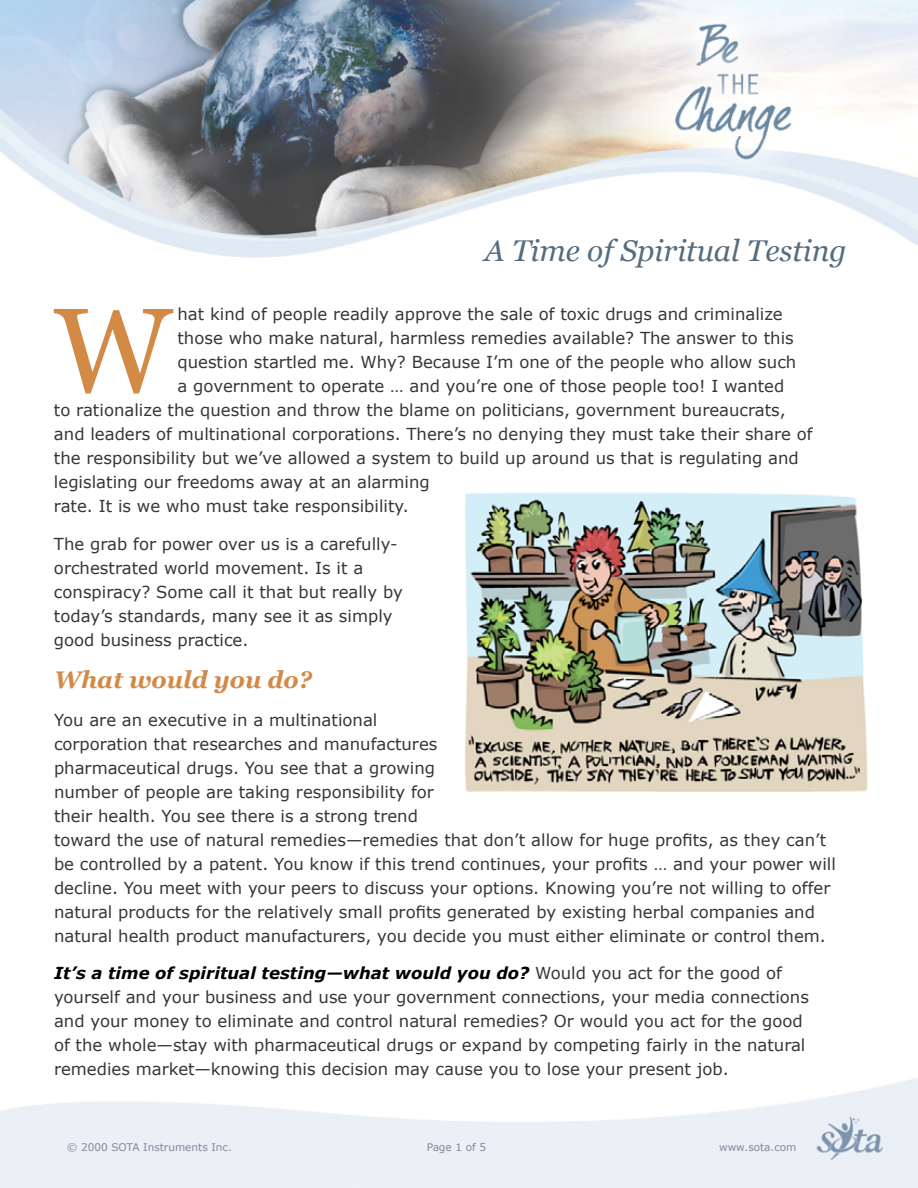
<style>
.page{position:relative;width:918px;height:1188px;background:#fff}
.page>*{position:absolute;margin:0;border:0;box-sizing:border-box;transform-origin:0 0}
.t1{font:120.45px "Georgia";color:#d28a46}
.t2{font:italic 30px "Georgia";color:#566d80}
.t3{font:italic 700 24px "Georgia";color:#d28a46}
.t4{font:16.5px/24px "Verdana";color:#373636}
.t5{font:10.5px "Verdana";color:#7d8a99}
.s1{font-weight:700;font-style:italic;color:#000}
</style>
<div class="page">
<img style="left:0;top:1078px;width:918px;height:110px">
<img style="left:0;top:0;width:918px;height:258px">
<img style="left:465px;top:492px;width:403px;height:300px">
<h2 class="t2" style="left:485px;top:234px;width:364px">A Time of Spiritual Testing</h2>
<h1 class="t1" style="left:54px;top:283px;width:119px">W</h1>
<p class="t4" style="left:177px;top:302px;width:607px">hat kind of people readily approve the sale of toxic drugs and criminalize</p>
<p class="t4" style="left:177px;top:326px;width:618px">those who make natural, harmless remedies available? The answer to this</p>
<p class="t4" style="left:177px;top:350px;width:620px">question startled me. Why? Because I’m one of the people who allow such</p>
<p class="t4" style="left:177px;top:374px;width:608px">a government to operate … and you’re one of those people too! I wanted</p>
<p class="t4" style="left:54px;top:398px;width:733px">to rationalize the question and throw the blame on politicians, government bureaucrats,</p>
<p class="t4" style="left:54px;top:422px;width:760px">and leaders of multinational corporations. There’s no denying they must take their share of</p>
<p class="t4" style="left:54px;top:446px;width:746px">the responsibility but we’ve allowed a system to build up around us that is regulating and</p>
<p class="t4" style="left:54px;top:470px;width:377px">legislating our freedoms away at an alarming</p>
<p class="t4" style="left:54px;top:494px;width:356px">rate. It is we who must take responsibility.</p>
<p class="t4" style="left:54px;top:531px;width:351px">The grab for power over us is a carefully&shy;orchestrated world movement. Is it a conspiracy? Some call it that but really by today’s standards, many see it as simply good business practice.</p>
<h3 class="t3" style="left:54px;top:666px;width:259px">What would you do?</h3>
<p class="t4" style="left:54px;top:707px;width:783px">You are an executive in a multinational<br>corporation that researches and manufactures<br>pharmaceutical drugs. You see that a growing<br>number of people are taking responsibility for<br>their health. You see there is a strong trend<br>toward the use of natural remedies—remedies that don’t allow for huge profits, as they can’t be controlled by a patent. You know if this trend continues, your profits … and your power will decline. You meet with your peers to discuss your options. Knowing you’re not willing to offer natural products for the relatively small profits generated by existing herbal companies and natural health product manufacturers, you decide you must either eliminate or control them.</p>
<p class="t4" style="left:54px;top:961px;width:757px"><span class="s1">It’s a time of spiritual testing—what would you do?</span> Would you act for the good of yourself and your business and use your government connections, your media connections and your money to eliminate and control natural remedies? Or would you act for the good of the whole—stay with pharmaceutical drugs or expand by competing fairly in the natural remedies market—knowing this decision may cause you to lose your present job.</p>
<p class="t5" style="left:67px;top:1141px;width:167px">© 2000 SOTA Instruments Inc.</p>
<p class="t5" style="left:427px;top:1141px;width:61px">Page 1 of 5</p>
<p class="t5" style="left:719px;top:1141px;width:79px">www.sota.com</p>
</div>
